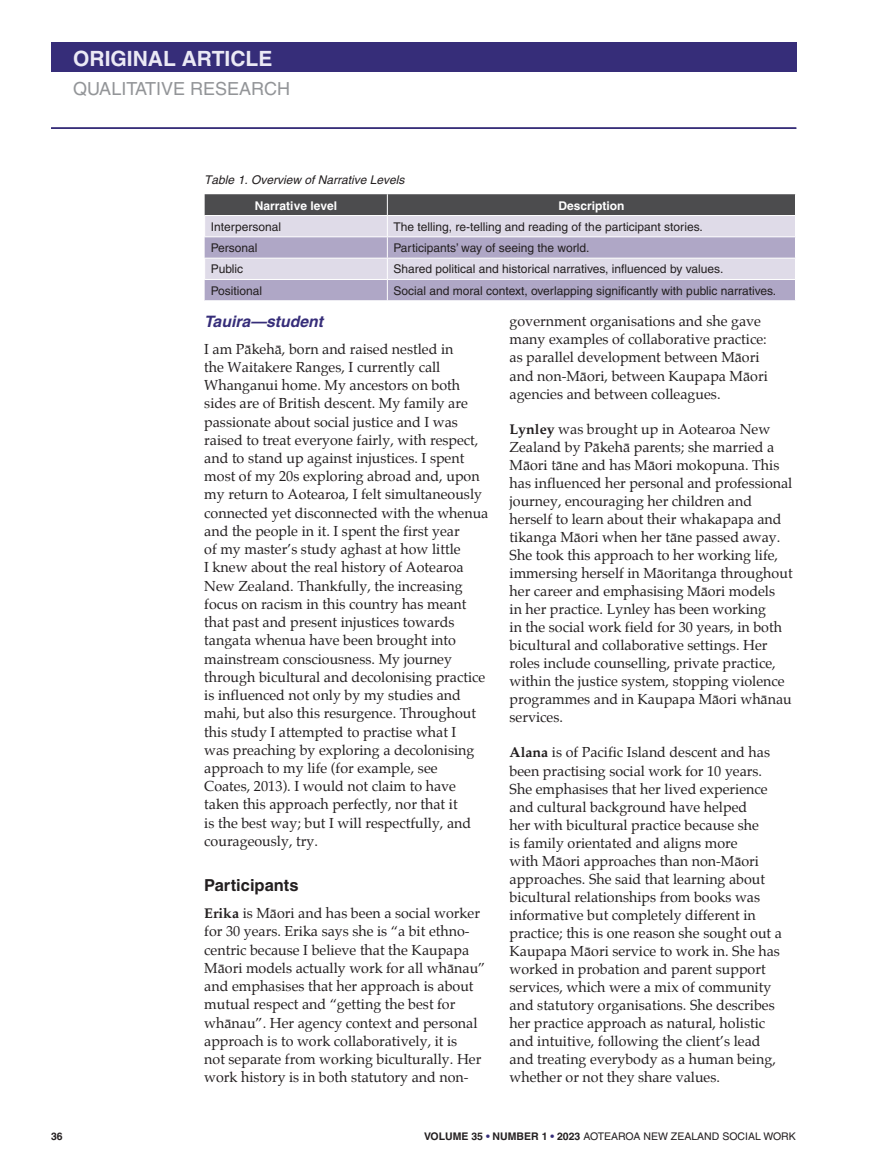
<style>
.page{position:relative;width:881px;height:1170px;background:#fff}
.page>*{position:absolute;margin:0;border:0;box-sizing:border-box;transform-origin:0 0}
.t1{font:700 21px "Helvetica";color:#ebe9f5}
.t2{font:18px "Helvetica";color:#939598}
.t3{font:700 16.5px "Helvetica";color:#231f20}
.t4{font:italic 700 15.75px "Helvetica";color:#362d79}
.t5{font:14.25px/18px "Palatino";color:#231f20}
.t6{font:12px "Helvetica";color:#231f20}
.t7{font:italic 12px "Helvetica";color:#231f20}
.t8{font:700 12px "Helvetica";color:#fff}
.t9{font:10.5px "Helvetica";color:#231f20}
.t10{font:700 10.5px "Helvetica";color:#231f20}
.s1{font-weight:700}
.s2{font-weight:700;color:#362d79}
</style>
<div class="page">
<div style="left:51px;top:43px;width:745px;height:29px;background:#362d79"></div>
<hr style="left:51px;top:127px;width:745px;height:2px;background:#362d79">
<svg style="left:204px;top:194px;width:591px;height:107px;background:#b2adbe"></svg>
<h1 class="t1" style="left:73px;top:50px;width:201px">ORIGINAL ARTICLE</h1>
<p class="t2" style="left:73px;top:82px;width:218px">QUALITATIVE RESEARCH</p>
<p class="t10" style="left:51px;top:1132px;width:13px">36</p>
<p class="t7" style="left:204px;top:175px;width:202px">Table 1. Overview of Narrative Levels</p>
<p class="t8" style="left:255px;top:201px;width:84px">Narrative level</p>
<p class="t8" style="left:558px;top:201px;width:68px">Description</p>
<p class="t6" style="left:210px;top:222px;width:72px">Interpersonal</p>
<p class="t6" style="left:393px;top:222px;width:311px">The telling, re-telling and reading of the participant stories.</p>
<p class="t6" style="left:210px;top:243px;width:48px">Personal</p>
<p class="t6" style="left:393px;top:243px;width:198px">Participants’ way of seeing the world.</p>
<p class="t6" style="left:210px;top:265px;width:34px">Public</p>
<p class="t6" style="left:393px;top:265px;width:331px">Shared political and historical narratives, influenced by values.</p>
<p class="t6" style="left:210px;top:286px;width:53px">Positional</p>
<p class="t6" style="left:393px;top:286px;width:384px">Social and moral context, overlapping significantly with public narratives.</p>
<p class="t4" style="left:204px;top:315px;width:120px">Tauira—student</p>
<p class="t5" style="left:204px;top:340px;width:285px">I am Pākehā, born and raised nestled in<br>the Waitakere Ranges, I currently call Whanganui home. My ancestors on both sides are of British descent. My family are passionate about social justice and I was raised to treat everyone fairly, with respect, and to stand up against injustices. I spent most of my 20s exploring abroad and, upon my return to Aotearoa, I felt simultaneously connected yet disconnected with the whenua and the people in it. I spent the first year<br>of my master’s study aghast at how little<br>I knew about the real history of Aotearoa New Zealand. Thankfully, the increasing focus on racism in this country has meant that past and present injustices towards tangata whenua have been brought into mainstream consciousness. My journey through bicultural and decolonising practice is influenced not only by my studies and mahi, but also this resurgence. Throughout this study I attempted to practise what I<br>was preaching by exploring a decolonising approach to my life (for example, see<br>Coates, 2013). I would not claim to have taken this approach perfectly, nor that it<br>is the best way; but I will respectfully, and courageously, try.</p>
<p class="t3" style="left:204px;top:879px;width:96px">Participants</p>
<p class="t5" style="left:204px;top:905px;width:282px"><span class="s1">Erika</span> is Māori and has been a social worker for 30 years. Erika says she is “a bit ethno&shy;centric because I believe that the Kaupapa Māori models actually work for all whānau” and emphasises that her approach is about mutual respect and “getting the best for whānau”. Her agency context and personal approach is to work collaboratively, it is<br>not separate from working biculturally. Her work history is in both statutory and non-</p>
<p class="t5" style="left:509px;top:313px;width:259px">government organisations and she gave many examples of collaborative practice: as parallel development between Māori and non-Māori, between Kaupapa Māori agencies and between colleagues.</p>
<p class="t5" style="left:509px;top:421px;width:284px"><span class="s1">Lynley</span> was brought up in Aotearoa New Zealand by Pākehā parents; she married a Māori tāne and has Māori mokopuna. This has influenced her personal and professional journey, encouraging her children and herself to learn about their whakapapa and tikanga Māori when her tāne passed away.<br>She took this approach to her working life, immersing herself in Māoritanga throughout her career and emphasising Māori models<br>in her practice. Lynley has been working<br>in the social work field for 30 years, in both bicultural and collaborative settings. Her roles include counselling, private practice, within the justice system, stopping violence programmes and in Kaupapa Māori whānau services.</p>
<p class="t5" style="left:509px;top:744px;width:274px"><span class="s1">Alana</span> is of Pacific Island descent and has been practising social work for 10 years.<br>She emphasises that her lived experience and cultural background have helped<br>her with bicultural practice because she<br>is family orientated and aligns more<br>with Māori approaches than non-Māori approaches. She said that learning about bicultural relationships from books was informative but completely different in practice; this is one reason she sought out a Kaupapa Māori service to work in. She has worked in probation and parent support services, which were a mix of community and statutory organisations. She describes her practice approach as natural, holistic and intuitive, following the client’s lead and treating everybody as a human being, whether or not they share values.</p>
<p class="t9" style="left:424px;top:1132px;width:373px"><span class="s1">VOLUME 35</span> <span class="s2">•</span> <span class="s1">NUMBER 1</span> <span class="s2">•</span> <span class="s1">2023</span> AOTEAROA NEW ZEALAND SOCIAL WORK</p>
</div>
